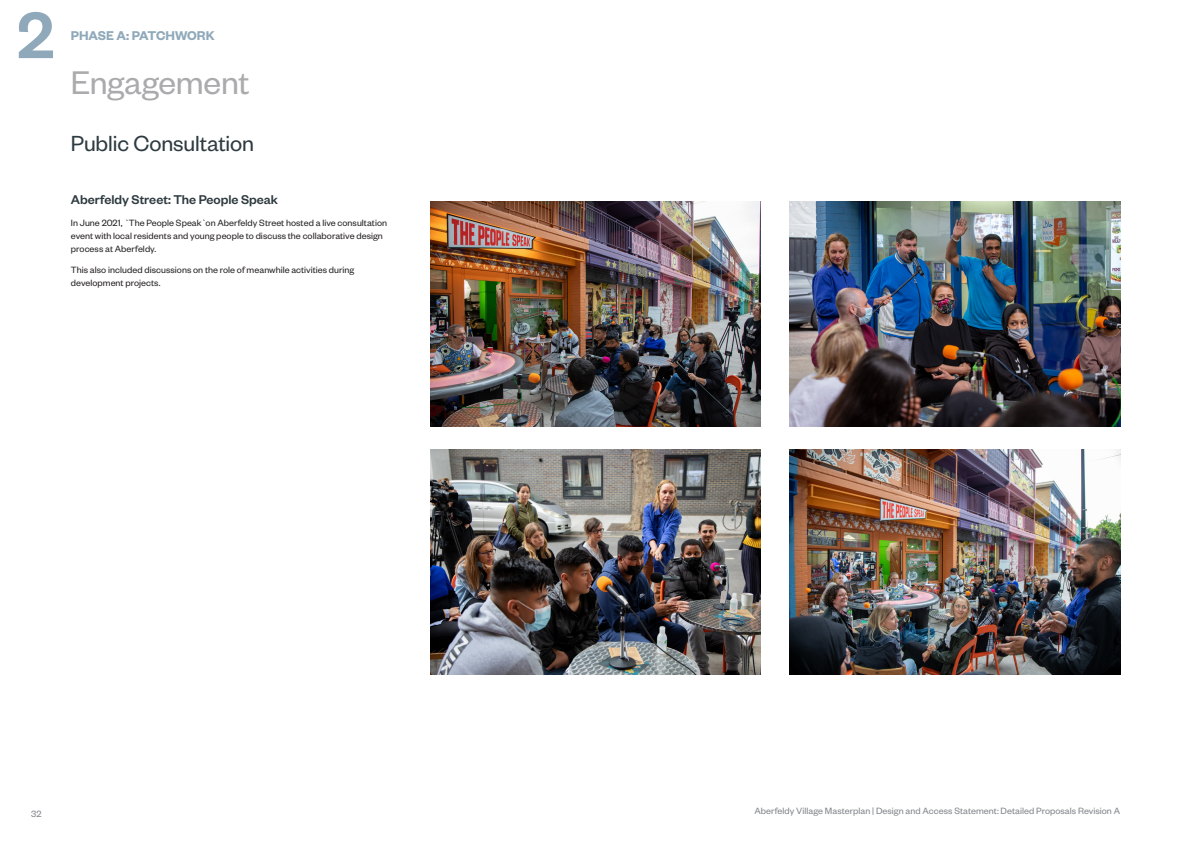
<style>
.page{position:relative;width:1191px;height:842px;background:#fff}
.page>*{position:absolute;margin:0;border:0;box-sizing:border-box;transform-origin:0 0}
.t1{font:500 72px "Founders Grotesk";color:#8fa9ba}
.Page_Title_continuat{font:36px "Founders Grotesk";letter-spacing:-.01em;color:#ababae}
.Page_Subtitle{font:24px "Founders Grotesk";letter-spacing:-.005em;color:#2e3b40}
.Body_Heading{font:500 14px "Founders Grotesk";color:#2e3b40}
.t2{font:600 14px "Founders Grotesk";letter-spacing:-.005em;color:#8fa9ba}
.Body_text{font:10px/13px "Founders Grotesk";letter-spacing:.005em;color:#231f20}
.t3{font:10px "Founders Grotesk";letter-spacing:.005em;color:#808388}
</style>
<div class="page">
<img style="left:430px;top:450px;width:331px;height:225px">
<img style="left:430px;top:202px;width:331px;height:225px">
<img style="left:789px;top:450px;width:331px;height:225px">
<img style="left:789px;top:202px;width:331px;height:225px">
<h1 class="t1" style="left:17px;top:-10px;width:38px">2</h1>
<h3 class="t2" style="left:71px;top:27px;width:145px">PHASE A: PATCHWORK</h3>
<p class="Page_Title_continuat" style="left:71px;top:60px;width:180px">Engagement</p>
<p class="Page_Subtitle" style="left:71px;top:128px;width:185px">Public Consultation</p>
<p class="Body_Heading" style="left:71px;top:191px;width:209px">Aberfeldy Street: The People Speak</p>
<p class="Body_text" style="left:71px;top:216px;width:318px">In June 2021, `The People Speak`on Aberfeldy Street hosted a live consultation event with local residents and young people to discuss the collaborative design process at Aberfeldy.</p>
<p class="Body_text" style="left:71px;top:263px;width:285px">This also included discussions on the role of meanwhile activities during development projects.</p>
<p class="t3" style="left:31px;top:808px;width:12px">32</p>
<p class="t3" style="left:754px;top:805px;width:367px">Aberfeldy Village Masterplan | Design and Access Statement: Detailed Proposals Revision A</p>
</div>
